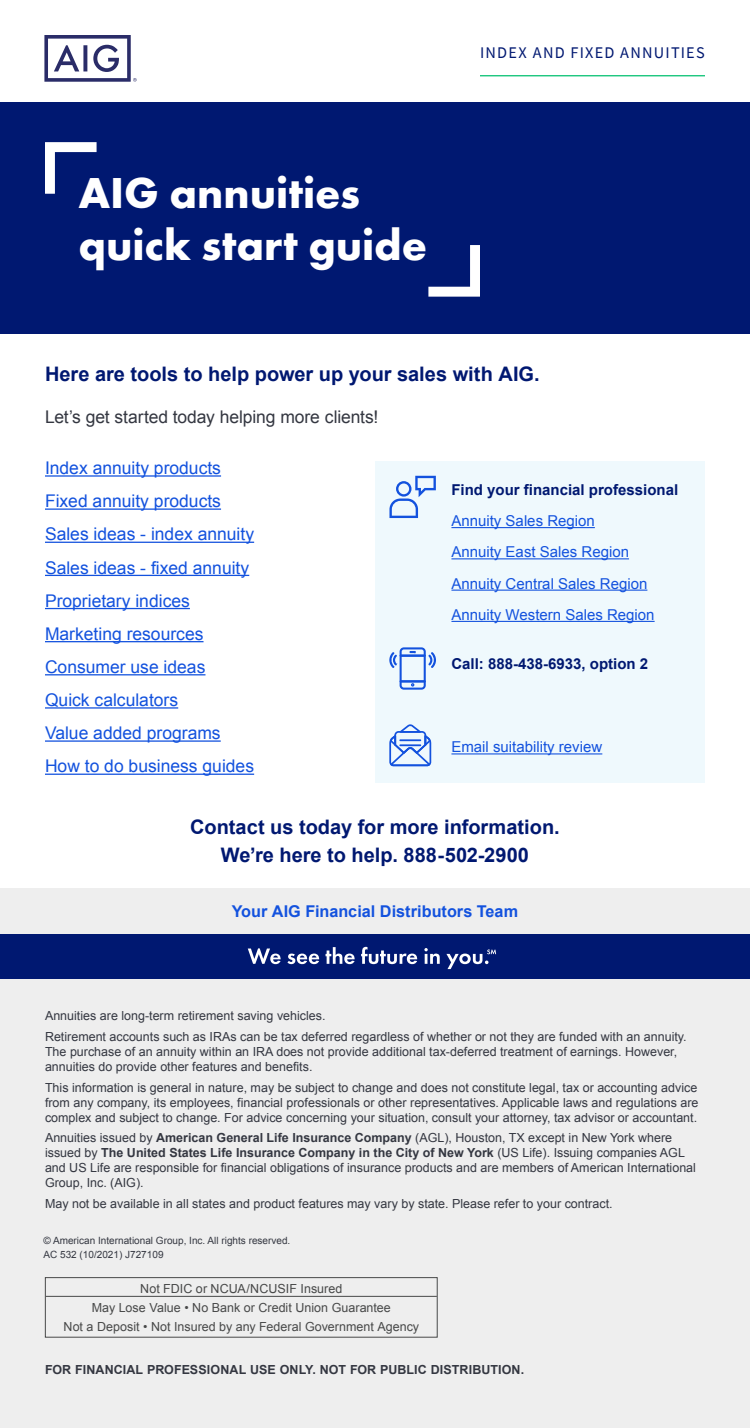
<style>
.page{position:relative;width:750px;height:1428px;background:#fff}
.page>*{position:absolute;margin:0;border:0;box-sizing:border-box;transform-origin:0 0}
.BannerHead_L1_FPT_bo{font:700 44.88px/52.4px "Futura PT";color:#fff}
.CTA{font:700 20px/27.5px "Arial";color:#001871;text-align:center}
.Body_copy_intro_16_2{font:700 20px "Arial";color:#001871}
.FPT_Disclosures{font:17.5px "Arial";color:#1352de}
.Body_copy_14_22{font:17.5px "Arial";letter-spacing:-.005em;color:#343741}
.FA_title{font:700 16.25px "Arial";color:#1352de}
.Series_of_Fixed_Annu{font:16.25px "Source Sans Pro";letter-spacing:.07em;color:#001871}
.Paragraph_Style_1{font:15px "Arial";color:#1352de}
.Paragraph_Style_2{font:700 15px "Arial";color:#001871}
.FPT_Disclosures-2{font:12.5px/15px "Arial";color:#343741}
.t1{font:12.5px "Arial";color:#484949}
.Disclosure{font:700 12.5px "Arial";letter-spacing:.005em;color:#343741}
.FPT_Version_Date{font:10px "Arial";color:#343741}
.s1{font-weight:700}
</style>
<div class="page">
<div style="left:0;top:978px;width:750px;height:450px;background:#eee"></div>
<div style="left:0;top:102px;width:750px;height:232px;background:#001871"></div>
<svg style="left:44px;top:35px;width:93px;height:47px"></svg>
<div style="left:0;top:933px;width:750px;height:45px;background:#001871"></div>
<div style="left:0;top:888px;width:750px;height:45px;background:#eee"></div>
<hr style="left:480px;top:75px;width:225px;height:1px;background:#00bf6f">
<hr style="left:46px;top:1296px;width:391px;height:1px;background:#484949">
<div style="left:45px;top:1277px;width:393px;height:60px;border:1px solid #484949"></div>
<svg style="left:248px;top:948px;width:33px;height:16px"></svg>
<svg style="left:287px;top:953px;width:32px;height:11px"></svg>
<svg style="left:326px;top:947px;width:29px;height:17px"></svg>
<svg style="left:361px;top:947px;width:56px;height:17px"></svg>
<svg style="left:424px;top:948px;width:16px;height:15px"></svg>
<svg style="left:446px;top:949px;width:50px;height:20px"></svg>
<hr style="left:45px;top:475px;width:176px;height:1px;background:#1352de">
<hr style="left:45px;top:508px;width:176px;height:2px;background:#1352de">
<hr style="left:45px;top:541px;width:209px;height:2px;background:#1352de">
<hr style="left:45px;top:575px;width:204px;height:1px;background:#1352de">
<hr style="left:45px;top:608px;width:145px;height:1px;background:#1352de">
<hr style="left:45px;top:641px;width:159px;height:1px;background:#1352de">
<hr style="left:45px;top:674px;width:160px;height:1px;background:#1352de">
<hr style="left:45px;top:707px;width:133px;height:1px;background:#1352de">
<hr style="left:45px;top:740px;width:176px;height:1px;background:#1352de">
<hr style="left:45px;top:773px;width:209px;height:2px;background:#1352de">
<div style="left:375px;top:461px;width:329px;height:321px;background:#eff9fd"></div>
<hr style="left:451px;top:527px;width:144px;height:1px;background:#1352de">
<hr style="left:451px;top:558px;width:178px;height:1px;background:#1352de">
<hr style="left:451px;top:589px;width:196px;height:1px;background:#1352de">
<hr style="left:451px;top:621px;width:204px;height:1px;background:#1352de">
<hr style="left:451px;top:753px;width:151px;height:1px;background:#1352de">
<svg style="left:389px;top:724px;width:42px;height:42px"></svg>
<hr style="left:399px;top:739px;width:22px;height:2px;background:#1352de">
<hr style="left:399px;top:744px;width:22px;height:2px;background:#1352de">
<svg style="left:389px;top:647px;width:47px;height:42px"></svg>
<svg style="left:389px;top:476px;width:47px;height:42px"></svg>
<svg style="left:45px;top:142px;width:52px;height:52px"></svg>
<svg style="left:428px;top:245px;width:52px;height:52px"></svg>
<p class="BannerHead_L1_FPT_bo" style="left:79px;top:165px;width:350px">AIG annuities quick start guide</p>
<p class="Series_of_Fixed_Annu" style="left:480px;top:42px;width:226px">INDEX AND FIXED ANNUITIES</p>
<p class="Body_copy_intro_16_2" style="left:45px;top:361px;width:496px">Here are tools to help power up your sales with AIG.</p>
<p class="Body_copy_14_22" style="left:45px;top:406px;width:335px">Let’s get started today helping more clients!</p>
<p class="FPT_Disclosures" style="left:45px;top:456px;width:178px">Index annuity products</p>
<p class="FPT_Disclosures" style="left:45px;top:489px;width:178px">Fixed annuity products</p>
<p class="FPT_Disclosures" style="left:45px;top:523px;width:211px">Sales ideas - index annuity</p>
<p class="FPT_Disclosures" style="left:45px;top:556px;width:206px">Sales ideas - fixed annuity</p>
<p class="FPT_Disclosures" style="left:45px;top:589px;width:146px">Proprietary indices</p>
<p class="FPT_Disclosures" style="left:45px;top:622px;width:160px">Marketing resources</p>
<p class="FPT_Disclosures" style="left:45px;top:655px;width:162px">Consumer use ideas</p>
<p class="FPT_Disclosures" style="left:45px;top:688px;width:135px">Quick calculators</p>
<p class="FPT_Disclosures" style="left:45px;top:721px;width:177px">Value added programs</p>
<p class="FPT_Disclosures" style="left:45px;top:754px;width:211px">How to do business guides</p>
<p class="Paragraph_Style_2" style="left:451px;top:479px;width:228px">Find your financial professional</p>
<p class="Paragraph_Style_1" style="left:451px;top:511px;width:145px">Annuity Sales Region</p>
<p class="Paragraph_Style_1" style="left:451px;top:542px;width:179px">Annuity East Sales Region</p>
<p class="Paragraph_Style_1" style="left:451px;top:573px;width:197px">Annuity Central Sales Region</p>
<p class="Paragraph_Style_1" style="left:451px;top:604px;width:205px">Annuity Western Sales Region</p>
<p class="Paragraph_Style_2" style="left:451px;top:653px;width:198px">Call: 888-438-6933, option 2</p>
<p class="Paragraph_Style_1" style="left:451px;top:737px;width:152px">Email suitability review</p>
<p class="CTA" style="left:190px;top:814px;width:371px">Contact us today for more information.<br>We’re here to help. 888-502-2900</p>
<p class="FA_title" style="left:232px;top:900px;width:288px">Your AIG Financial Distributors Team</p>
<p class="FPT_Disclosures-2" style="left:45px;top:1008px;width:282px">Annuities are long-term retirement saving vehicles.</p>
<p class="FPT_Disclosures-2" style="left:45px;top:1029px;width:643px">Retirement accounts such as IRAs can be tax deferred regardless of whether or not they are funded with an annuity.<br>The purchase of an annuity within an IRA does not provide additional tax-deferred treatment of earnings. However, annuities do provide other features and benefits.</p>
<p class="FPT_Disclosures-2" style="left:45px;top:1079px;width:655px;text-align:justify">This information is general in nature, may be subject to change and does not constitute legal, tax or accounting advice from any company, its employees, financial professionals or other representatives. Applicable laws and regulations are complex and subject to change. For advice concerning your situation, consult your attorney, tax advisor or accountant.</p>
<p class="FPT_Disclosures-2" style="left:45px;top:1130px;width:653px">Annuities issued by <span class="s1">American General Life Insurance Company</span> (AGL), Houston, TX except in New York where issued by <span class="s1">The United States Life Insurance Company in the City of New York</span> (US Life). Issuing companies AGL and US Life are responsible for financial obligations of insurance products and are members of American International Group, Inc. (AIG).</p>
<p class="FPT_Disclosures-2" style="left:45px;top:1196px;width:569px">May not be available in all states and product features may vary by state. Please refer to your contract.</p>
<p class="FPT_Version_Date" style="left:43px;top:1234px;width:248px">© American International Group, Inc. All rights reserved.</p>
<p class="FPT_Version_Date" style="left:43px;top:1247px;width:122px">AC 532 (10/2021) J727109</p>
<p class="t1" style="left:140px;top:1280px;width:204px">Not FDIC or NCUA/NCUSIF Insured</p>
<p class="t1" style="left:92px;top:1299px;width:301px">May Lose Value • No Bank or Credit Union Guarantee</p>
<p class="t1" style="left:64px;top:1318px;width:357px">Not a Deposit • Not Insured by any Federal Government Agency</p>
<p class="Disclosure" style="left:45px;top:1361px;width:481px">FOR FINANCIAL PROFESSIONAL USE ONLY. NOT FOR PUBLIC DISTRIBUTION.</p>
</div>
